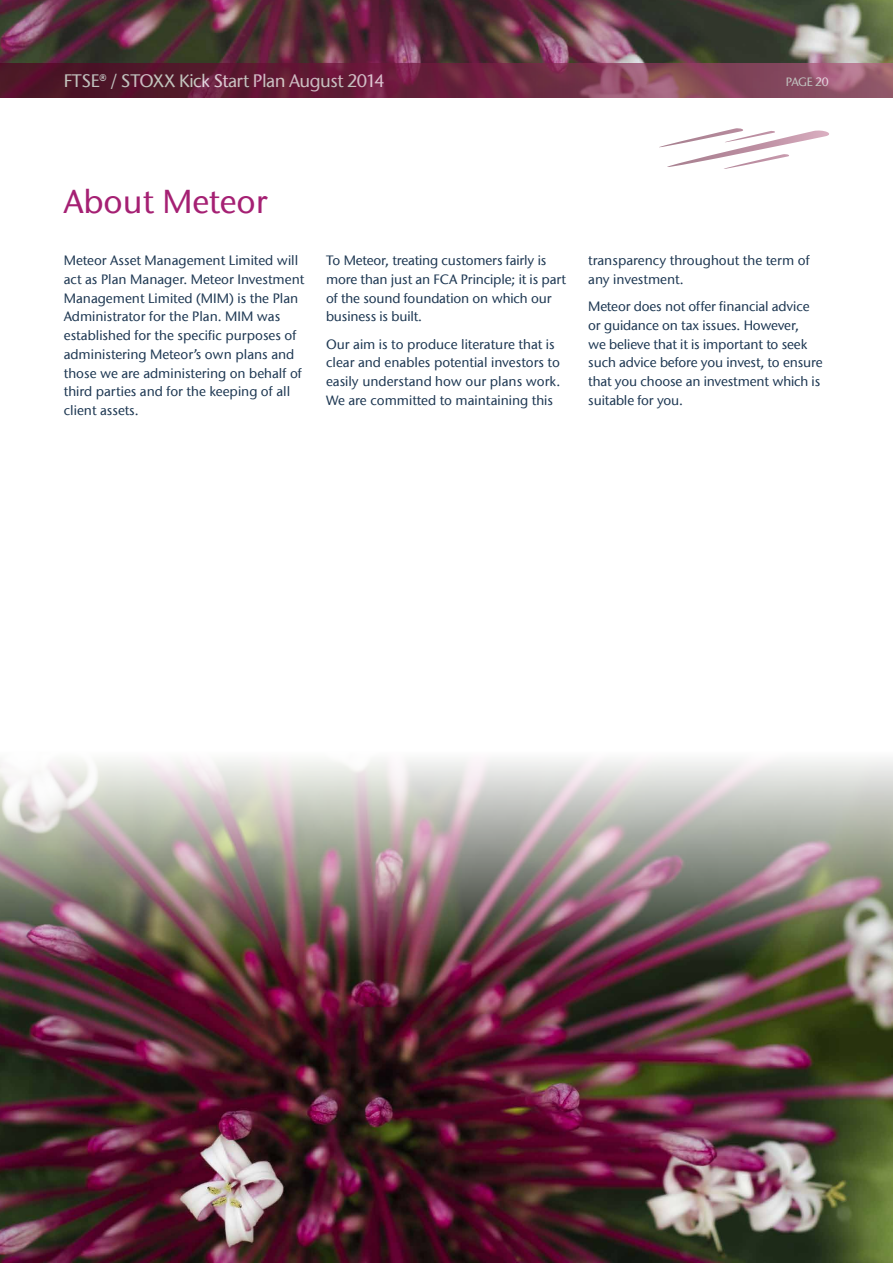
<style>
.page{position:relative;width:893px;height:1263px;background:#fff}
.page>*{position:absolute;margin:0;border:0;box-sizing:border-box;transform-origin:0 0}
.t1{font:500 33px "ITC Stone Sans Com";color:#a52073}
.t2{font:500 18px "ITC Stone Sans Com";letter-spacing:-.03em;color:#fff}
.t3{font:500 13.5px/18.8px "ITC Stone Sans Com";color:#1d3752}
.t4{font:500 12px "ITC Stone Sans Com";letter-spacing:-.045em;color:#fff}
</style>
<div class="page">
<img style="left:0;top:0;width:893px;height:63px">
<svg style="left:659px;top:128px;width:170px;height:41px"></svg>
<svg style="left:0;top:63px;width:893px;height:35px;background:#712e46"></svg>
<img style="left:0;top:759px;width:893px;height:504px">
<h2 class="t2" style="left:64px;top:70px;width:322px">FTSE® / STOXX Kick Start Plan August 2014</h2>
<p class="t4" style="left:786px;top:74px;width:44px">PAGE 20</p>
<h1 class="t1" style="left:64px;top:181px;width:205px">About Meteor</h1>
<p class="t3" style="left:64px;top:251px;width:242px">Meteor Asset Management Limited will act as Plan Manager. Meteor Investment Management Limited (MIM) is the Plan Administrator for the Plan. MIM was established for the specific purposes of administering Meteor’s own plans and those we are administering on behalf of third parties and for the keeping of all client assets.</p>
<p class="t3" style="left:326px;top:251px;width:242px">To Meteor, treating customers fairly is more than just an FCA Principle; it is part of the sound foundation on which our business is built.</p>
<p class="t3" style="left:326px;top:334px;width:236px">Our aim is to produce literature that is clear and enables potential investors to easily understand how our plans work.<br>We are committed to maintaining this</p>
<p class="t3" style="left:588px;top:251px;width:223px">transparency throughout the term of any investment.</p>
<p class="t3" style="left:588px;top:297px;width:236px">Meteor does not offer financial advice or guidance on tax issues. However,<br>we believe that it is important to seek such advice before you invest, to ensure that you choose an investment which is suitable for you.</p>
</div>
